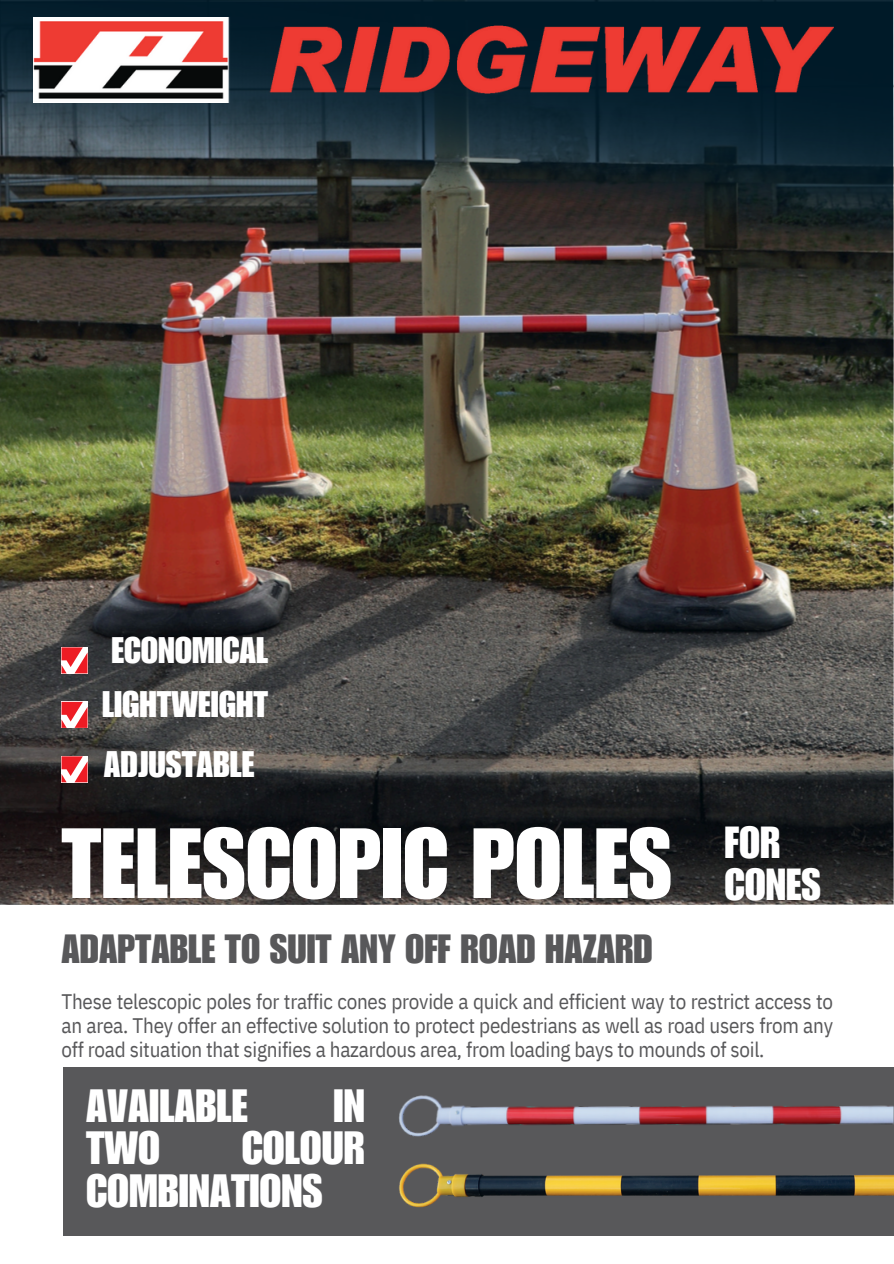
<style>
.page{position:relative;width:894px;height:1264px;background:#fff}
.page>*{position:absolute;margin:0;border:0;box-sizing:border-box;transform-origin:0 0}
.t1{font:97.5px "Impact LT Std";color:#fff}
.t2{font:45.45px/42.8px "Impact LT Std";color:#fff}
.t3{font:43.65px/41.7px "Impact LT Std";color:#fff}
.t4{font:39.75px "Impact LT Std";color:#58585a}
.t5{font:36px/54px "Impact LT Std";color:#fff}
.t6{font:21px/23.7px "IBM Plex Sans Cond";letter-spacing:-.01em;color:#58585a;text-align:justify}
</style>
<div class="page">
<div style="left:64px;top:1067px;width:829px;height:168px;background:#58585a"></div>
<img style="left:0;top:0;width:893px;height:904px">
<img style="left:0;top:0;width:892px;height:243px">
<svg style="left:61px;top:647px;width:26px;height:26px"></svg>
<svg style="left:61px;top:702px;width:26px;height:26px"></svg>
<svg style="left:61px;top:756px;width:26px;height:26px"></svg>
<img style="left:399px;top:1163px;width:494px;height:45px">
<img style="left:399px;top:1095px;width:494px;height:42px">
<img style="left:34px;top:18px;width:798px;height:84px">
<p class="t5" style="left:102px;top:628px;width:167px">ECONOMICAL<br>LIGHTWEIGHT</p>
<p class="t5" style="left:104px;top:742px;width:152px">ADJUSTABLE</p>
<p class="t1" style="left:61px;top:828px;width:611px">TELESCOPIC POLES</p>
<h2 class="t4" style="left:61px;top:934px;width:592px">ADAPTABLE TO SUIT ANY OFF ROAD HAZARD</h2>
<h2 class="t6" style="left:61px;top:989px;width:772px">These telescopic poles for traffic cones provide a quick and efficient way to restrict access to an area. They offer an effective solution to protect pedestrians as well as road users from any off road situation that signifies a hazardous area, from loading bays to mounds of soil.</h2>
<h1 class="t3" style="left:724px;top:828px;width:98px">FOR<br>CONES</h1>
<p class="t2" style="left:86px;top:1090px;width:163px">AVAILABLE</p>
<p class="t2" style="left:333px;top:1090px;width:33px">IN</p>
<p class="t2" style="left:86px;top:1133px;width:76px">TWO</p>
<p class="t2" style="left:86px;top:1133px;width:280px;text-indent:155px">COLOUR<br>COMBINATIONS</p>
</div>
